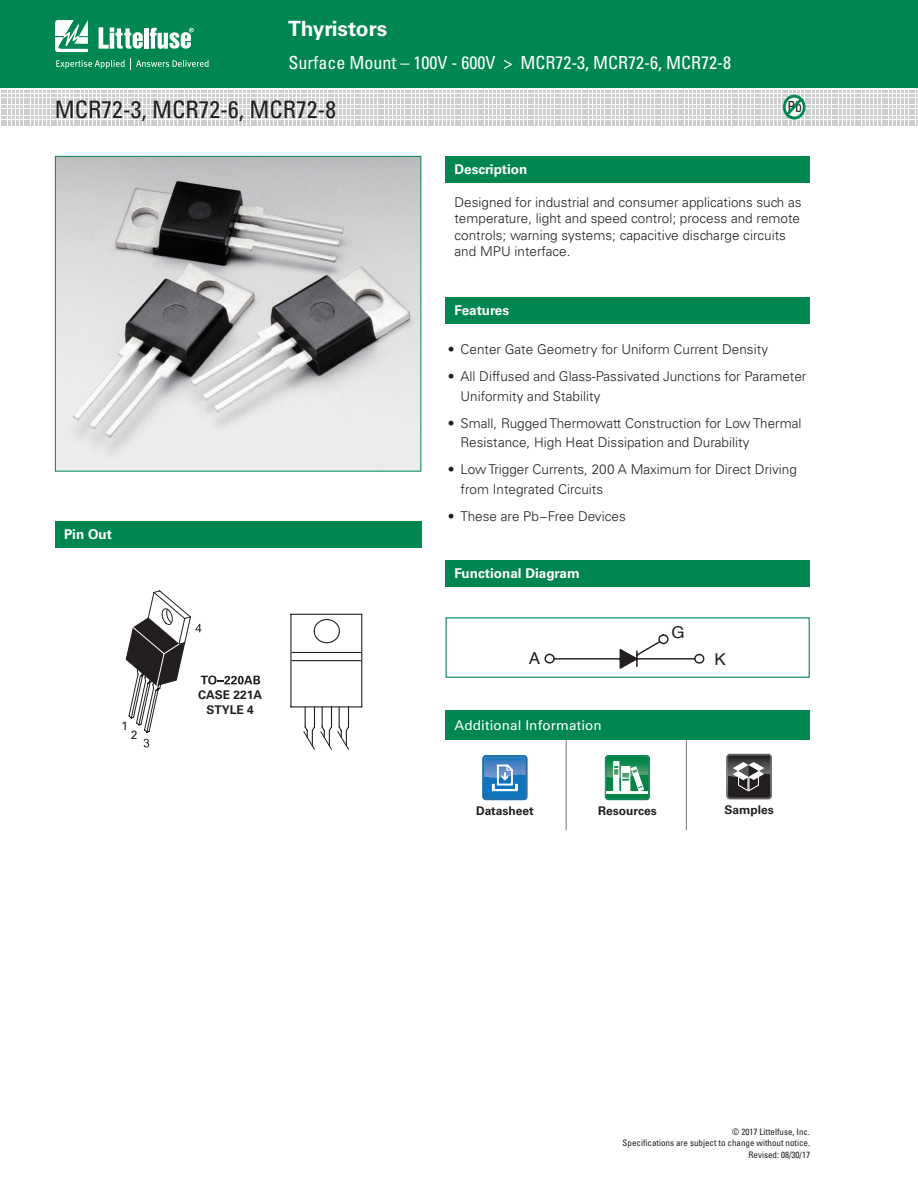
<style>
.page{position:relative;width:918px;height:1188px;background:#fff}
.page>*{position:absolute;margin:0;border:0;box-sizing:border-box;transform-origin:0 0}
.t1{font:condensed 24px "Univers LT Std";color:#231f20}
.t2{font:700 21px "Univers LT Std";color:#fff}
.t3{font:condensed 18px "Univers LT Std";color:#fff}
.t4{font:16.35px "Helvetica";color:#231f20;scale:1.04 1}
.t5{font:condensed 15.3px "Univers LT Std";color:#231f20;scale:.91 1}
.t6{font:300 13.5px/19.5px "Univers LT Std";color:#231f20}
.t7{font:700 13.5px "Univers LT Std";color:#fff}
.t8{font:13.5px "Univers LT Std";letter-spacing:.01em;color:#fff}
.t9{font:700 12px/14.9px "Univers LT Std";color:#231f20;text-align:center}
.t10{font:12px "Univers LT Std";color:#231f20}
.t11{font:condensed 9px/10.8px "Univers LT Std";color:#231f20;text-align:right}
</style>
<div class="page">
<div style="left:0;top:0;width:918px;height:88px;background:#008751"></div>
<svg style="left:55px;top:20px;width:33px;height:32px"></svg>
<hr style="left:144px;top:28px;width:4px;height:21px;background:#fff">
<svg style="left:150px;top:28px;width:44px;height:21px"></svg>
<svg style="left:99px;top:27px;width:44px;height:22px"></svg>
<svg style="left:56px;top:58px;width:153px;height:11px"></svg>
<div style="left:446px;top:297px;width:364px;height:27px;background:#008751"></div>
<div style="left:446px;top:156px;width:364px;height:27px;background:#008751"></div>
<div style="left:445px;top:560px;width:365px;height:27px;background:#008751"></div>
<svg style="left:552px;top:641px;width:149px;height:28px"></svg>
<svg style="left:695px;top:655px;width:8px;height:8px"></svg>
<div style="left:694px;top:654px;width:10px;height:10px;border:1px solid #231f20;border-radius:50%"></div>
<svg style="left:659px;top:635px;width:9px;height:8px"></svg>
<div style="left:658px;top:634px;width:11px;height:10px;border:1px solid #231f20;border-radius:50%"></div>
<svg style="left:545px;top:655px;width:9px;height:8px"></svg>
<div style="left:544px;top:654px;width:11px;height:10px;border:1px solid #231f20;border-radius:50%"></div>
<div style="left:446px;top:617px;width:364px;height:61px;border:1px solid #008751"></div>
<svg style="left:1px;top:91px;width:917px;height:35px"></svg>
<div style="left:446px;top:710px;width:364px;height:30px;background:#008751"></div>
<hr style="left:686px;top:740px;width:1px;height:90px;background:#808285">
<hr style="left:566px;top:740px;width:1px;height:90px;background:#808285">
<svg style="left:726px;top:753px;width:46px;height:47px;background:#5f5d5f"></svg>
<svg style="left:605px;top:755px;width:45px;height:45px"></svg>
<hr style="left:607px;top:791px;width:41px;height:3px;background:#fff">
<svg style="left:482px;top:755px;width:46px;height:45px;background:#488cc5"></svg>
<img style="left:57px;top:158px;width:362px;height:312px">
<div style="left:55px;top:156px;width:366px;height:316px;border:1px solid #008751"></div>
<div style="left:55px;top:521px;width:366px;height:27px;background:#008751"></div>
<svg style="left:144px;top:739px;width:5px;height:9px"></svg>
<svg style="left:126px;top:590px;width:134px;height:143px"></svg>
<hr style="left:361px;top:614px;width:1px;height:93px;background:#231f20">
<hr style="left:291px;top:614px;width:71px;height:1px;background:#231f20">
<hr style="left:290px;top:614px;width:1px;height:93px;background:#231f20">
<svg style="left:291px;top:618px;width:71px;height:132px"></svg>
<h2 class="t2" style="left:288px;top:16px;width:101px">Thyristors</h2>
<h3 class="t3" style="left:288px;top:51px;width:444px">Surface Mount – 100V - 600V &gt; MCR72-3, MCR72-6, MCR72-8</h3>
<h1 class="t1" style="left:55px;top:94px;width:283px">MCR72-3, MCR72-6, MCR72-8</h1>
<p class="t7" style="left:454px;top:162px;width:74px">Description</p>
<p class="t5" style="left:788px;top:97px;width:18px">Pb</p>
<p class="t6" style="left:454px;top:194px;width:349px;line-height:16.5px">Designed for industrial and consumer applications such as temperature, light and speed control; process and remote controls; warning systems; capacitive discharge circuits and MPU interface.</p>
<p class="t7" style="left:454px;top:303px;width:56px">Features</p>
<p class="t7" style="left:64px;top:526px;width:50px">Pin Out</p>
<p class="t10" style="left:122px;top:718px;width:8px">1</p>
<p class="t10" style="left:131px;top:728px;width:8px">2</p>
<p class="t9" style="left:198px;top:688px;width:65px">CASE 221A<br>STYLE 4</p>
<p class="t6" style="left:448px;top:340px;width:322px">• Center Gate Geometry for Uniform Current Density</p>
<p class="t6" style="left:461px;top:367px;width:347px;text-indent:-13px">• All Diffused and Glass-Passivated Junctions for Parameter<br>Uniformity and Stability</p>
<p class="t6" style="left:461px;top:413px;width:342px;text-indent:-13px">• Small, Rugged Thermowatt Construction for Low Thermal<br>Resistance, High Heat Dissipation and Durability</p>
<p class="t6" style="left:461px;top:460px;width:338px;text-indent:-13px">• Low Trigger Currents, 200 A Maximum for Direct Driving from Integrated Circuits</p>
<p class="t6" style="left:448px;top:506px;width:179px">• These are Pb−Free Devices</p>
<p class="t7" style="left:454px;top:565px;width:127px">Functional Diagram</p>
<p class="t4" style="left:529px;top:646px;width:12px">A</p>
<p class="t8" style="left:454px;top:717px;width:149px">Additional Information</p>
<p class="t4" style="left:672px;top:620px;width:14px">G</p>
<p class="t4" style="left:715px;top:646px;width:12px">K</p>
<p class="t9" style="left:476px;top:804px;width:59px">Datasheet</p>
<p class="t9" style="left:598px;top:804px;width:60px">Resources</p>
<p class="t9" style="left:724px;top:803px;width:51px">Samples</p>
<p class="t11" style="left:623px;top:1126px;width:189px">© 2017 Littelfuse, Inc.<br>Specifications are subject to change without notice.</p>
<p class="t11" style="left:749px;top:1149px;width:63px">Revised: 08/30/17</p>
</div>
